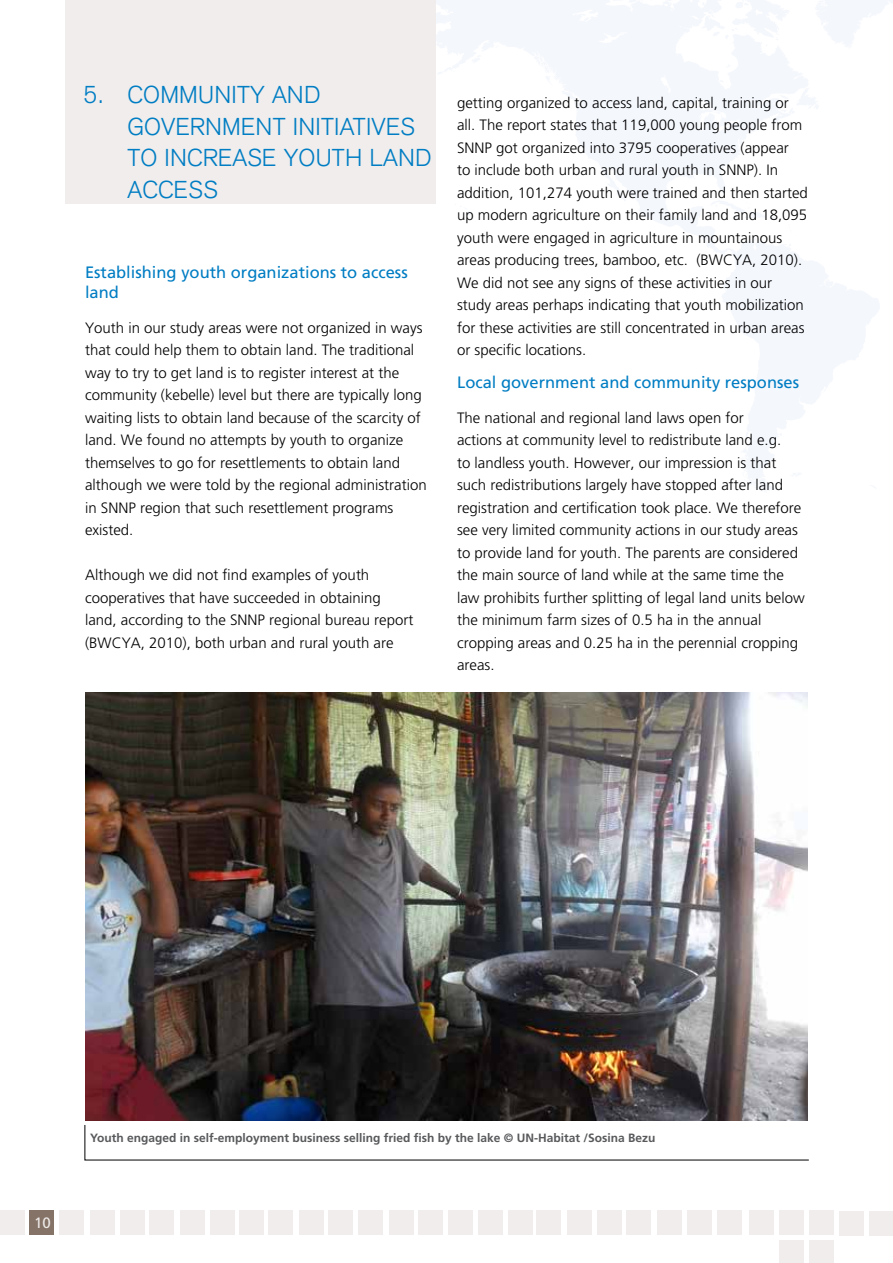
<style>
.page{position:relative;width:893px;height:1263px;background:#fff}
.page>*{position:absolute;margin:0;border:0;box-sizing:border-box;transform-origin:0 0}
.t1{font:300 24px/31.5px "Akzidenz Grotesk";letter-spacing:.01em;color:#007dc3}
.t2{font:16.5px/19.8px "Frutiger";color:#007dc3}
.t3{font:300 15px/22.5px "Frutiger";color:#000}
.t4{font:15px "Frutiger";color:#edeae8}
.t5{font:700 12px "Frutiger";color:#58595b}
</style>
<div class="page">
<div style="left:0;top:1210px;width:25px;height:25px;background:#f0edec"></div>
<div style="left:180px;top:1210px;width:25px;height:25px;background:#f0edec"></div>
<div style="left:389px;top:1210px;width:24px;height:25px;background:#f0edec"></div>
<div style="left:657px;top:1210px;width:25px;height:25px;background:#f0edec"></div>
<div style="left:210px;top:1210px;width:25px;height:25px;background:#f0edec"></div>
<div style="left:478px;top:1210px;width:25px;height:25px;background:#f0edec"></div>
<div style="left:418px;top:1210px;width:25px;height:25px;background:#f0edec"></div>
<div style="left:687px;top:1210px;width:25px;height:25px;background:#f0edec"></div>
<div style="left:59px;top:1210px;width:25px;height:25px;background:#f0edec"></div>
<div style="left:268px;top:1210px;width:25px;height:25px;background:#f0edec"></div>
<div style="left:536px;top:1210px;width:25px;height:25px;background:#f0edec"></div>
<div style="left:239px;top:1210px;width:25px;height:25px;background:#f0edec"></div>
<div style="left:508px;top:1210px;width:25px;height:25px;background:#f0edec"></div>
<div style="left:448px;top:1210px;width:25px;height:25px;background:#f0edec"></div>
<div style="left:717px;top:1210px;width:24px;height:25px;background:#f0edec"></div>
<div style="left:90px;top:1210px;width:25px;height:25px;background:#f0edec"></div>
<div style="left:299px;top:1210px;width:24px;height:25px;background:#f0edec"></div>
<div style="left:567px;top:1210px;width:25px;height:25px;background:#f0edec"></div>
<div style="left:120px;top:1210px;width:24px;height:25px;background:#f0edec"></div>
<div style="left:328px;top:1210px;width:25px;height:25px;background:#f0edec"></div>
<div style="left:597px;top:1210px;width:25px;height:25px;background:#f0edec"></div>
<div style="left:149px;top:1210px;width:25px;height:25px;background:#f0edec"></div>
<div style="left:358px;top:1210px;width:25px;height:25px;background:#f0edec"></div>
<div style="left:626px;top:1210px;width:25px;height:25px;background:#f0edec"></div>
<div style="left:749px;top:1210px;width:25px;height:25px;background:#f0edec"></div>
<div style="left:779px;top:1210px;width:25px;height:25px;background:#f0edec"></div>
<div style="left:779px;top:1240px;width:25px;height:23px;background:#f0edec"></div>
<div style="left:809px;top:1210px;width:24px;height:25px;background:#f0edec"></div>
<div style="left:809px;top:1240px;width:24px;height:23px;background:#f0edec"></div>
<div style="left:840px;top:1211px;width:24px;height:25px;background:#f0edec"></div>
<div style="left:869px;top:1211px;width:24px;height:25px;background:#f0edec"></div>
<div style="left:30px;top:1210px;width:24px;height:25px;background:#867367"></div>
<svg style="left:427px;top:0;width:452px;height:456px"></svg>
<svg style="left:742px;top:456px;width:34px;height:33px"></svg>
<svg style="left:743px;top:432px;width:8px;height:16px"></svg>
<svg style="left:702px;top:187px;width:94px;height:69px"></svg>
<svg style="left:521px;top:311px;width:5px;height:4px"></svg>
<svg style="left:692px;top:0;width:201px;height:49px"></svg>
<div style="left:65px;top:0;width:371px;height:203px;background:#f0edec"></div>
<img style="left:85px;top:693px;width:723px;height:427px">
<svg style="left:85px;top:1125px;width:724px;height:35px"></svg>
<h1 class="t1" style="left:127px;top:79px;width:306px;text-indent:-43px">5. COMMUNITY AND<br>GOVERNMENT INITIATIVES<br>TO INCREASE YOUTH LAND<br>ACCESS</h1>
<p class="t2" style="left:85px;top:262px;width:324px">Establishing youth organizations to access land</p>
<p class="t3" style="left:85px;top:316px;width:343px">Youth in our study areas were not organized in ways that could help them to obtain land. The traditional way to try to get land is to register interest at the community (kebelle) level but there are typically long waiting lists to obtain land because of the scarcity of land. We found no attempts by youth to organize themselves to go for resettlements to obtain land although we were told by the regional administration in SNNP region that such resettlement programs existed.</p>
<p class="t3" style="left:85px;top:564px;width:330px">Although we did not find examples of youth cooperatives that have succeeded in obtaining land, according to the SNNP regional bureau report (BWCYA, 2010), both urban and rural youth are</p>
<p class="t3" style="left:457px;top:91px;width:352px">getting organized to access land, capital, training or all. The report states that 119,000 young people from SNNP got organized into 3795 cooperatives (appear<br>to include both urban and rural youth in SNNP). In addition, 101,274 youth were trained and then started up modern agriculture on their family land and 18,095 youth were engaged in agriculture in mountainous areas producing trees, bamboo, etc. (BWCYA, 2010).<br>We did not see any signs of these activities in our study areas perhaps indicating that youth mobilization for these activities are still concentrated in urban areas or specific locations.</p>
<p class="t2" style="left:457px;top:372px;width:343px">Local government and community responses</p>
<p class="t3" style="left:457px;top:406px;width:349px">The national and regional land laws open for<br>actions at community level to redistribute land e.g.<br>to landless youth. However, our impression is that such redistributions largely have stopped after land registration and certification took place. We therefore see very limited community actions in our study areas to provide land for youth. The parents are considered the main source of land while at the same time the law prohibits further splitting of legal land units below the minimum farm sizes of 0.5 ha in the annual cropping areas and 0.25 ha in the perennial cropping areas.</p>
<p class="t4" style="left:34px;top:1214px;width:18px">10</p>
<p class="t5" style="left:90px;top:1131px;width:567px">Youth engaged in self-employment business selling fried fish by the lake © UN-Habitat /Sosina Bezu</p>
</div>
